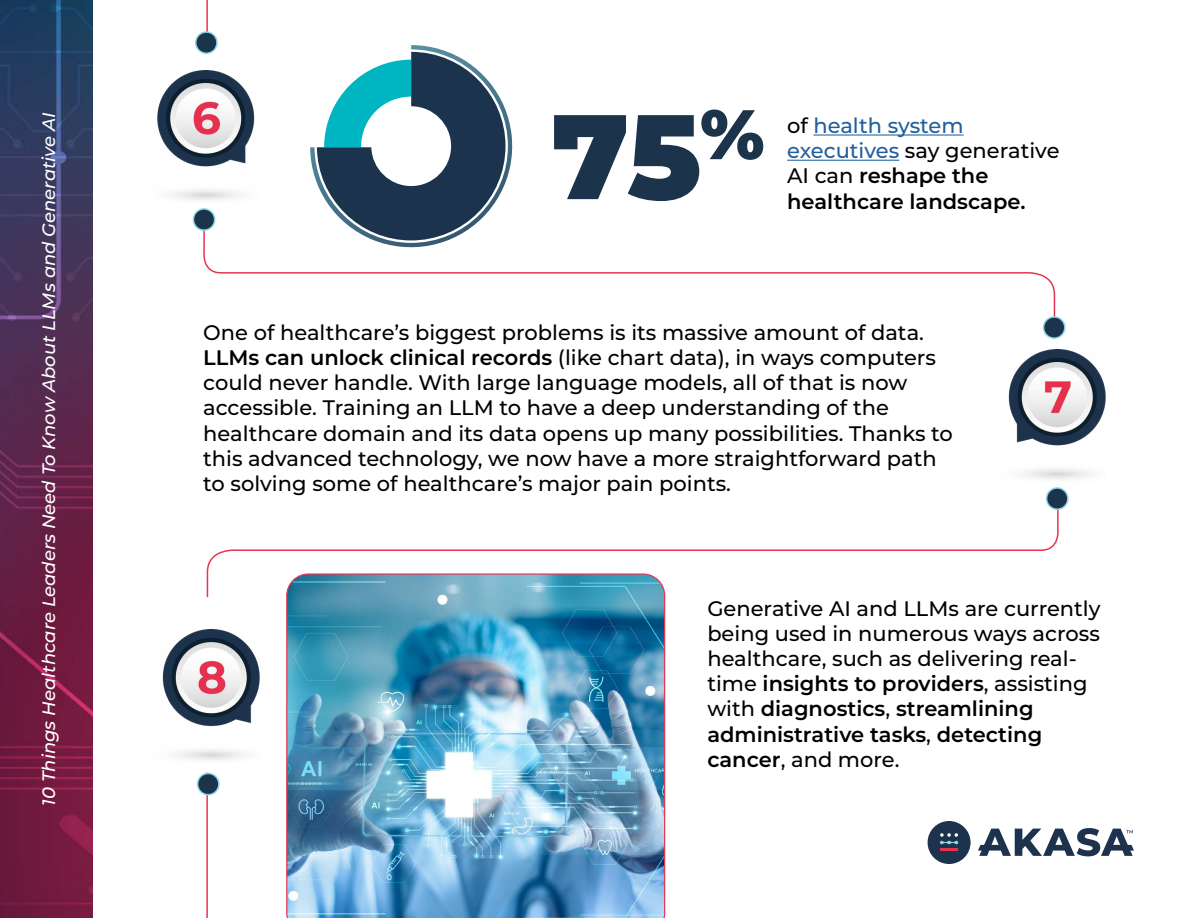
<style>
.page{position:relative;width:1188px;height:918px;background:#fff}
.page>*{position:absolute;margin:0;border:0;box-sizing:border-box;transform-origin:0 0}
.t1{font:900 120px "Montserrat";color:#1c334c}
.t2{font:900 69.9px "Montserrat";color:#1c334c}
.t3{font:500 21px/25.2px "Montserrat";color:#000}
.t4{font:500 21px/25.2px "Montserrat";color:#215e9e}
.t5{font:600 21px "Montserrat";color:#000}
.t6{font:italic 500 18px "Montserrat";color:#fff}
.s1{color:#000}
.s2{font-weight:600;color:#000}
.s3{font-weight:600}
</style>
<div class="page">
<img style="left:0;top:0;width:93px;height:918px">
<div style="left:928px;top:821px;width:43px;height:43px;background:#1d334d;border-radius:50%"></div>
<svg style="left:940px;top:833px;width:19px;height:18px"></svg>
<svg style="left:978px;top:828px;width:156px;height:28px"></svg>
<hr style="left:814px;top:134px;width:150px;height:2px;background:#215e9e">
<hr style="left:787px;top:160px;width:112px;height:1px;background:#215e9e">
<img style="left:157px;top:70px;width:98px;height:130px">
<svg style="left:203px;top:230px;width:853px;height:91px"></svg>
<div style="left:193px;top:209px;width:22px;height:21px;background:#1c334c;border-radius:50%"></div>
<div style="left:193px;top:208px;width:22px;height:23px;border:2px solid #89d4e4;border-radius:50%"></div>
<hr style="left:206px;top:0;width:2px;height:53px;background:#e7344f">
<div style="left:196px;top:32px;width:21px;height:21px;background:#1c334c;border-radius:50%"></div>
<div style="left:195px;top:31px;width:23px;height:23px;border:2px solid #89d4e4;border-radius:50%"></div>
<img style="left:1008px;top:349px;width:98px;height:130px">
<div style="left:1044px;top:317px;width:21px;height:21px;background:#1c334c;border-radius:50%"></div>
<div style="left:1043px;top:316px;width:23px;height:23px;border:2px solid #89d4e4;border-radius:50%"></div>
<svg style="left:206px;top:508px;width:853px;height:91px"></svg>
<div style="left:1047px;top:488px;width:21px;height:21px;background:#1c334c;border-radius:50%"></div>
<div style="left:1046px;top:487px;width:23px;height:23px;border:2px solid #89d4e4;border-radius:50%"></div>
<img style="left:162px;top:630px;width:98px;height:130px">
<hr style="left:206px;top:773px;width:2px;height:145px;background:#e7344f">
<div style="left:198px;top:773px;width:21px;height:22px;background:#1c334c;border-radius:50%"></div>
<div style="left:197px;top:773px;width:23px;height:22px;border:2px solid #89d4e4;border-radius:50%"></div>
<img style="left:286px;top:573px;width:379px;height:345px">
<svg style="left:310px;top:45px;width:203px;height:203px"></svg>
<h2 class="t2" style="left:700px;top:82px;width:66px">%</h2>
<p class="t6" style="left:36px;top:806px;width:695px;rotate:-90deg">10 Things Healthcare Leaders Need To Know About LLMs and Generative AI</p>
<p class="t4" style="left:787px;top:112px;width:274px"><span class="s1">of</span> health system executives <span class="s1">say generative<br>AI can</span> <span class="s2">reshape the</span></p>
<h1 class="t1" style="left:552px;top:66px;width:151px">75</h1>
<p class="t5" style="left:787px;top:186px;width:240px">healthcare landscape.</p>
<p class="t3" style="left:203px;top:319px;width:751px">One of healthcare’s biggest problems is its massive amount of data.<br><span class="s3">LLMs can unlock clinical records</span> (like chart data), in ways computers could never handle. With large language models, all of that is now accessible. Training an LLM to have a deep understanding of the healthcare domain and its data opens up many possibilities. Thanks to this advanced technology, we now have a more straightforward path to solving some of healthcare’s major pain points.</p>
<p class="t3" style="left:707px;top:595px;width:395px">Generative AI and LLMs are currently being used in numerous ways across healthcare, such as delivering real&shy;time <span class="s3">insights to providers</span>, assisting with <span class="s3">diagnostics</span>, <span class="s3">streamlining administrative tasks</span>, <span class="s3">detecting cancer</span>, and more.</p>
</div>
